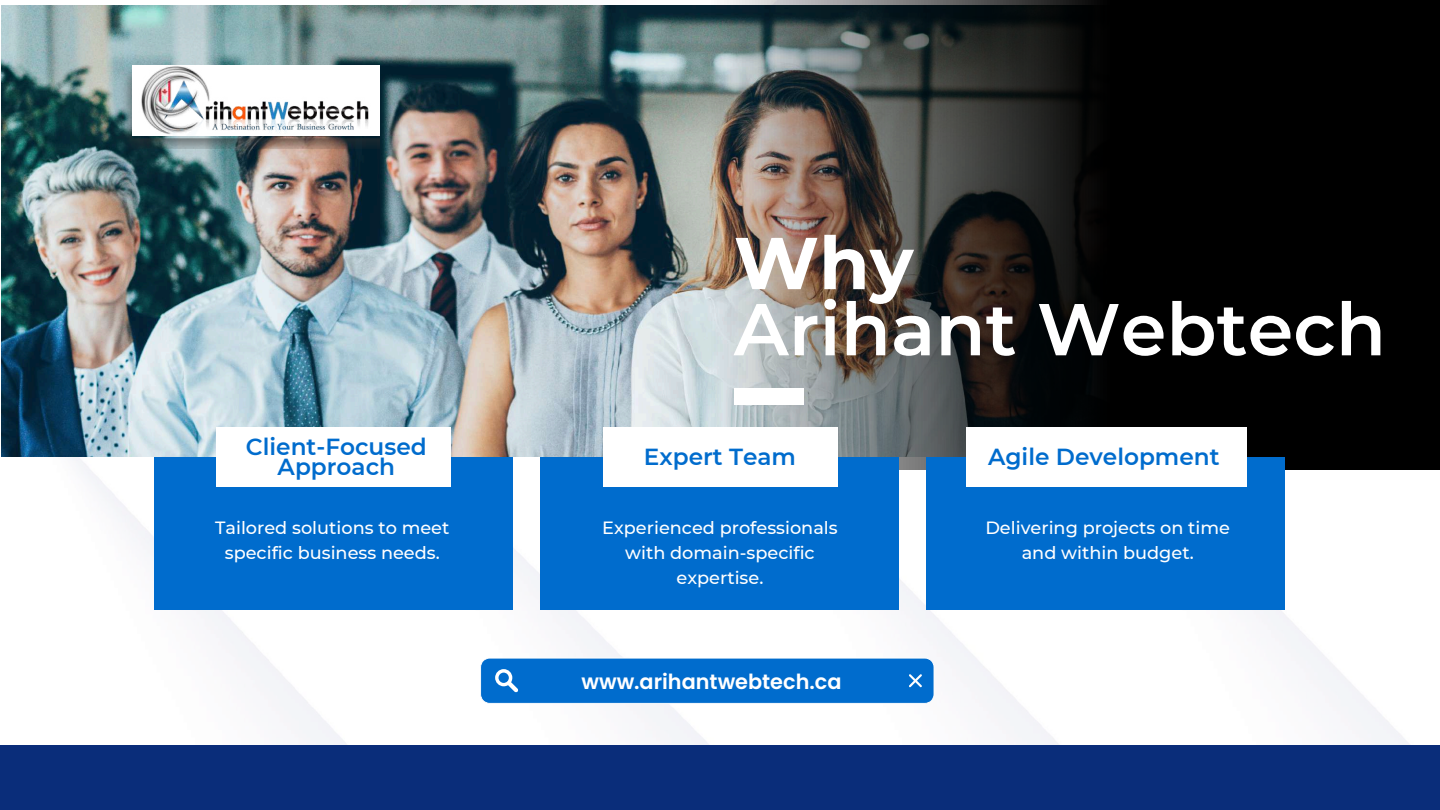
<style>
.page{position:relative;width:1440px;height:810px;background:#fff}
.page>*{position:absolute;margin:0;border:0;box-sizing:border-box;transform-origin:0 0}
.t1{font:600 73.3px "Montserrat";color:#fff}
.t2{font:700 73.3px "Montserrat";color:#fff}
.t3{font:600 23.2px/20.2px "Montserrat";color:#006ccd;text-align:center}
.t4{font:600 20.8px "Poppins";color:#fff}
.t5{font:500 17.7px/24.8px "Montserrat";color:#fff;text-align:center}
</style>
<div class="page">
<img style="left:0;top:0;width:1440px;height:746px">
<img style="left:1px;top:6px;width:706px;height:451px">
<svg style="left:707px;top:0;width:733px;height:469px;background:#282826"></svg>
<div style="left:155px;top:457px;width:358px;height:153px;background:#006ccd"></div>
<div style="left:541px;top:457px;width:358px;height:153px;background:#006ccd"></div>
<div style="left:927px;top:457px;width:358px;height:153px;background:#006ccd"></div>
<div style="left:966px;top:427px;width:280px;height:60px;background:#fff"></div>
<div style="left:603px;top:427px;width:234px;height:60px;background:#fff"></div>
<div style="left:217px;top:427px;width:234px;height:60px;background:#fff"></div>
<div style="left:734px;top:389px;width:70px;height:16px;background:#fff"></div>
<svg style="left:480px;top:658px;width:454px;height:46px;background:#0d73cf"></svg>
<div style="left:0;top:746px;width:1440px;height:64px;background:#0a2d7a"></div>
<img style="left:114px;top:59px;width:266px;height:89px">
<img style="left:133px;top:65px;width:243px;height:71px">
<h1 class="t2" style="left:734px;top:218px;width:181px">Why</h1>
<h1 class="t1" style="left:734px;top:284px;width:654px">Arihant Webtech</h1>
<h2 class="t3" style="left:246px;top:436px;width:182px">Client-Focused<br>Approach</h2>
<h2 class="t3" style="left:644px;top:446px;width:154px">Expert Team</h2>
<h2 class="t3" style="left:988px;top:446px;width:233px">Agile Development</h2>
<p class="t5" style="left:215px;top:515px;width:236px">Tailored solutions to meet specific business needs.</p>
<p class="t5" style="left:602px;top:515px;width:237px">Experienced professionals with domain-specific expertise.</p>
<p class="t5" style="left:985px;top:515px;width:246px">Delivering projects on time and within budget.</p>
<p class="t4" style="left:582px;top:667px;width:262px">www.arihantwebtech.ca</p>
</div>
